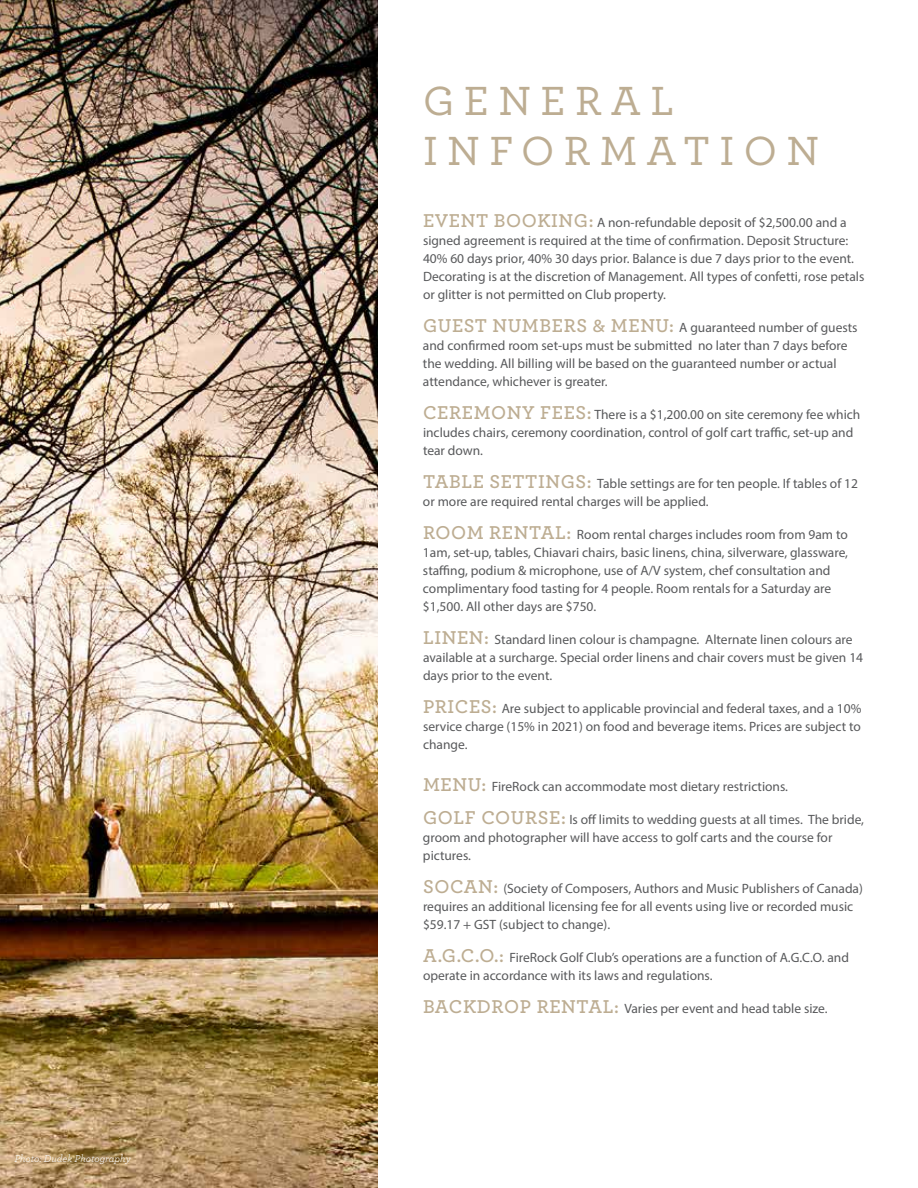
<style>
.page{position:relative;width:918px;height:1188px;background:#fff}
.page>*{position:absolute;margin:0;border:0;box-sizing:border-box;transform-origin:0 0}
.t1{font:500 42.75px/49.5px "Archer Pro";letter-spacing:.22em;color:#bdad92}
.t2{font:13.5px/18px "Myriad Pro";color:#58595b}
.t3{font:italic 10.5px "Archer Pro";color:#fff}
.s1{font-family:"Archer Pro";font-weight:600;font-size:19.5px;color:#bdad92}
</style>
<div class="page">
<img style="left:0;top:0;width:378px;height:1188px">
<p class="t3" style="left:14px;top:1151px;width:118px">Photo: Dudek Photography</p>
<h1 class="t1" style="left:423px;top:74px;width:398px">GENERAL<br>INFORMATION</h1>
<p class="t2" style="left:423px;top:213px;width:443px"><span class="s1">EVENT BOOKING:</span> A non-refundable deposit of $2,500.00 and a signed agreement is required at the time of confirmation. Deposit Structure:<br>40% 60 days prior, 40% 30 days prior. Balance is due 7 days prior to the event.<br>Decorating is at the discretion of Management. All types of confetti, rose petals or glitter is not permitted on Club property.</p>
<p class="t2" style="left:423px;top:318px;width:436px"><span class="s1">GUEST NUMBERS &amp; MENU:</span> A guaranteed number of guests and confirmed room set-ups must be submitted no later than 7 days before the wedding. All billing will be based on the guaranteed number or actual attendance, whichever is greater.</p>
<p class="t2" style="left:423px;top:405px;width:439px"><span class="s1">CEREMONY FEES:</span> There is a $1,200.00 on site ceremony fee which includes chairs, ceremony coordination, control of golf cart traffic, set-up and tear down.</p>
<p class="t2" style="left:423px;top:474px;width:437px"><span class="s1">TABLE SETTINGS:</span> Table settings are for ten people. If tables of 12 or more are required rental charges will be applied.</p>
<p class="t2" style="left:423px;top:525px;width:427px"><span class="s1">ROOM RENTAL:</span> Room rental charges includes room from 9am to 1am, set-up, tables, Chiavari chairs, basic linens, china, silverware, glassware, staffing, podium &amp; microphone, use of A/V system, chef consultation and complimentary food tasting for 4 people. Room rentals for a Saturday are $1,500. All other days are $750.</p>
<p class="t2" style="left:423px;top:630px;width:442px"><span class="s1">LINEN:</span> Standard linen colour is champagne. Alternate linen colours are available at a surcharge. Special order linens and chair covers must be given 14 days prior to the event.</p>
<p class="t2" style="left:423px;top:699px;width:440px;text-align:justify"><span class="s1">PRICES:</span> Are subject to applicable provincial and federal taxes, and a 10% service charge (15% in 2021) on food and beverage items. Prices are subject to change.</p>
<p class="t2" style="left:423px;top:777px;width:367px"><span class="s1">MENU:</span> FireRock can accommodate most dietary restrictions.</p>
<p class="t2" style="left:423px;top:810px;width:443px"><span class="s1">GOLF COURSE:</span> Is off limits to wedding guests at all times. The bride, groom and photographer will have access to golf carts and the course for pictures.</p>
<p class="t2" style="left:423px;top:879px;width:441px"><span class="s1">SOCAN:</span> (Society of Composers, Authors and Music Publishers of Canada) requires an additional licensing fee for all events using live or recorded music $59.17 + GST (subject to change).</p>
<p class="t2" style="left:423px;top:948px;width:427px"><span class="s1">A.G.C.O.:</span> FireRock Golf Club’s operations are a function of A.G.C.O. and operate in accordance with its laws and regulations.</p>
<p class="t2" style="left:423px;top:999px;width:406px"><span class="s1">BACKDROP RENTAL:</span> Varies per event and head table size.</p>
</div>
